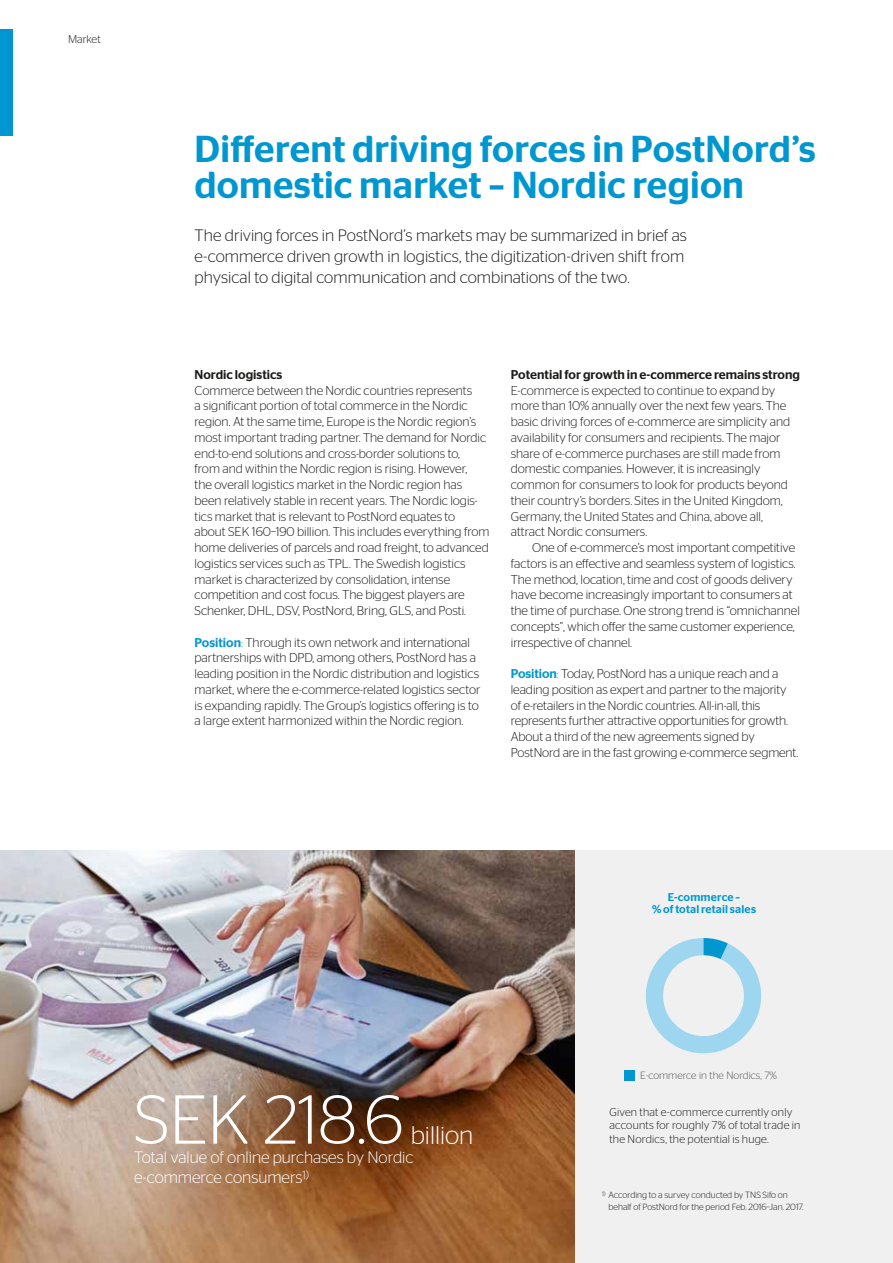
<style>
.page{position:relative;width:893px;height:1263px;background:#fff}
.page>*{position:absolute;margin:0;border:0;box-sizing:border-box;transform-origin:0 0}
.t1{font:300 69px "Stag Sans";color:#fff}
.t2{font:500 37.5px/36px "Stag Sans";letter-spacing:.005em;color:#0097d0}
.t3{font:300 25.5px "Stag Sans";color:#fff}
.t4{font:300 16.5px/21px "Stag Sans";color:#1c1b1a}
.t5{font:300 16.5px/19.8px "Stag Sans";color:#fff}
.t6{font:300 12.75px/15.8px "Stag Sans";color:#1c1b1a}
.t7{font:500 12.75px "Stag Sans";color:#1c1b1a}
.t8{font:300 11.25px/13.5px "Stag Sans";letter-spacing:.015em;color:#1c1b1a}
.t9{font:500 11.25px/12.8px "Stag Sans";letter-spacing:.015em;color:#0097d0;text-align:center}
.t10{font:300 10.5px "Stag Sans";color:#575756}
.t11{font:300 9px/12px "Stag Sans";color:#1c1b1a}
.s1{font-weight:500;color:#0097d0}
.s2{color:#0097d0}
</style>
<div class="page">
<div style="left:0;top:850px;width:893px;height:413px;background:#f0f0f0"></div>
<svg style="left:646px;top:938px;width:116px;height:115px"></svg>
<div style="left:663px;top:955px;width:81px;height:81px;background:#f0f0f0;border-radius:50%"></div>
<div style="left:625px;top:1070px;width:10px;height:10px;background:#0097d0"></div>
<img style="left:0;top:850px;width:574px;height:413px">
<div style="left:0;top:30px;width:13px;height:106px;background:#0097d0"></div>
<p class="t8" style="left:68px;top:32px;width:34px">Market</p>
<h2 class="t2" style="left:195px;top:131px;width:623px">Different driving forces in PostNord’s domestic market – Nordic region</h2>
<p class="t4" style="left:195px;top:225px;width:494px">The driving forces in PostNord’s markets may be summarized in brief as e-commerce driven growth in logistics, the digitization-driven shift from physical to digital communication and combinations of the two.</p>
<p class="t7" style="left:195px;top:367px;width:89px">Nordic logistics</p>
<p class="t6" style="left:195px;top:382px;width:297px">Commerce between the Nordic countries represents<br>a significant portion of total commerce in the Nordic region. At the same time, Europe is the Nordic region’s most important trading partner. The demand for Nordic end-to-end solutions and cross-border solutions to,<br>from and within the Nordic region is rising. However,<br>the overall logistics market in the Nordic region has been relatively stable in recent years. The Nordic logis&shy;tics market that is relevant to PostNord equates to about SEK 160–190 billion. This includes everything from home deliveries of parcels and road freight, to advanced logistics services such as TPL. The Swedish logistics market is characterized by consolidation, intense competition and cost focus. The biggest players are Schenker, DHL, DSV, PostNord, Bring, GLS, and Posti.</p>
<p class="t6" style="left:195px;top:634px;width:287px"><span class="s1">Position</span><span class="s2">:</span> Through its own network and international partnerships with DPD, among others, PostNord has a leading position in the Nordic distribution and logistics market, where the e-commerce-related logistics sector is expanding rapidly. The Group’s logistics offering is to a large extent harmonized within the Nordic region.</p>
<p class="t7" style="left:511px;top:367px;width:291px">Potential for growth in e-commerce remains strong</p>
<p class="t6" style="left:511px;top:382px;width:281px">E-commerce is expected to continue to expand by more than 10% annually over the next few years. The basic driving forces of e-commerce are simplicity and availability for consumers and recipients. The major share of e-commerce purchases are still made from domestic companies. However, it is increasingly common for consumers to look for products beyond their country’s borders. Sites in the United Kingdom, Germany, the United States and China, above all, attract -Nordic consumers.</p>
<p class="t6" style="left:511px;top:540px;width:291px;text-indent:21px">One of e-commerce’s most important competitive factors is an effective and seamless system of logistics.<br>The method, location, time and cost of goods delivery have become increasingly important to consumers at the time of purchase. One strong trend is “omnichannel concepts”, which offer the same customer experience, irrespective of channel.</p>
<p class="t6" style="left:511px;top:665px;width:289px"><span class="s1">Position</span><span class="s2">:</span> Today, PostNord has a unique reach and a leading position as expert and partner to the majority of e-retailers in the Nordic countries. All-in-all, this represents further attractive opportunities for growth.<br>About a third of the new agreements signed by PostNord are in the fast growing e-commerce segment.</p>
<p class="t9" style="left:652px;top:890px;width:106px">E-commerce –<br>% of total retail sales</p>
<h1 class="t1" style="left:134px;top:1082px;width:271px">SEK 218.6</h1>
<h3 class="t3" style="left:411px;top:1121px;width:64px">billion</h3>
<p class="t5" style="left:134px;top:1147px;width:281px">Total value of online purchases by Nordic e-commerce consumers<sup>1)</sup></p>
<p class="t10" style="left:640px;top:1069px;width:138px">E-commerce in the Nordics, 7%</p>
<p class="t8" style="left:609px;top:1105px;width:193px">Given that e-commerce currently only accounts for roughly 7% of total trade in the Nordics, the potential is huge.</p>
<p class="t11" style="left:608px;top:1189px;width:197px;text-indent:-6px"><sup>1)</sup> According to a survey conducted by TNS Sifo on behalf of PostNord for the period Feb. 2016–Jan. 2017.</p>
</div>
